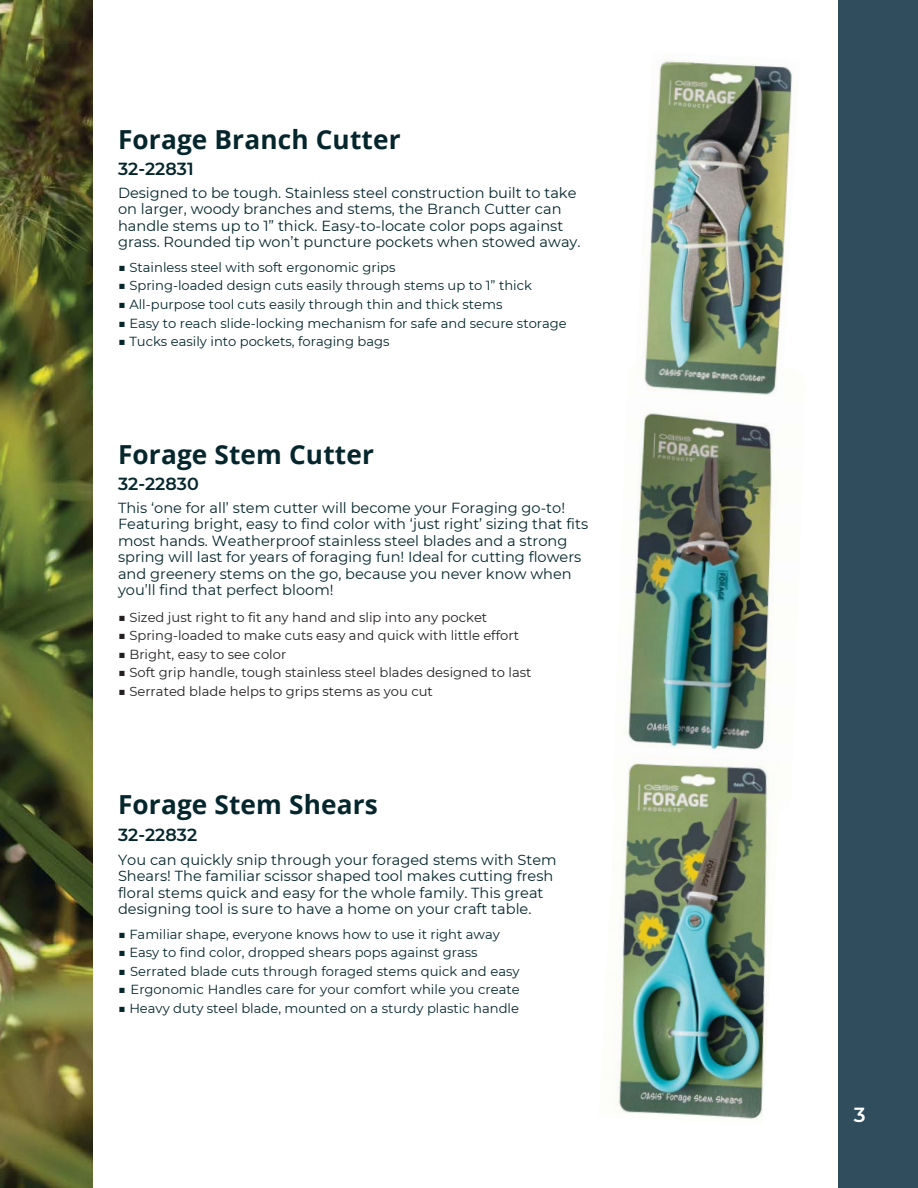
<style>
.page{position:relative;width:918px;height:1188px;background:#fff}
.page>*{position:absolute;margin:0;border:0;box-sizing:border-box;transform-origin:0 0}
.t1{font:700 26.25px "Open Sans";letter-spacing:.005em;color:#04262c}
.t2{font:600 20.4px "Montserrat";color:#fff}
.t3{font:600 17.55px "Montserrat";color:#04262c}
.t4{font:14.55px/16.4px "Montserrat";color:#04262c}
.t5{font:13.05px "Montserrat";color:#04262c}
.t6{font:13.05px "Montserrat";color:#231f20}
.s1{font-weight:800}
</style>
<div class="page">
<div style="left:838px;top:0;width:80px;height:1188px;background:#304d5d"></div>
<img style="left:0;top:0;width:93px;height:1188px">
<img style="left:625px;top:413px;width:149px;height:337px">
<img style="left:617px;top:761px;width:153px;height:358px">
<img style="left:644px;top:61px;width:153px;height:334px">
<p class="t1" style="left:118px;top:121px;width:284px">Forage Branch Cutter</p>
<p class="t3" style="left:118px;top:158px;width:77px">32-22831</p>
<p class="t4" style="left:118px;top:185px;width:464px">Designed to be tough. Stainless steel construction built to take on larger, woody branches and stems, the Branch Cutter can handle stems up to 1” thick. Easy-to-locate color pops against grass. Rounded tip won’t puncture pockets when stowed away.</p>
<p class="t5" style="left:118px;top:259px;width:279px"><span class="s1">■</span> Stainless steel with soft ergonomic grips</p>
<p class="t5" style="left:118px;top:278px;width:416px"><span class="s1">■</span> Spring-loaded design cuts easily through stems up to 1” thick</p>
<p class="t5" style="left:118px;top:296px;width:386px"><span class="s1">■</span> All-purpose tool cuts easily through thin and thick stems</p>
<p class="t5" style="left:118px;top:315px;width:450px"><span class="s1">■</span> Easy to reach slide-locking mechanism for safe and secure storage</p>
<p class="t5" style="left:118px;top:333px;width:273px"><span class="s1">■</span> Tucks easily into pockets, foraging bags</p>
<p class="t1" style="left:118px;top:436px;width:257px">Forage Stem Cutter</p>
<p class="t3" style="left:118px;top:473px;width:82px">32-22830</p>
<p class="t4" style="left:118px;top:500px;width:472px">This ‘one for all’ stem cutter will become your Foraging go-to!<br>Featuring bright, easy to find color with ‘just right’ sizing that fits most hands. Weatherproof stainless steel blades and a strong spring will last for years of foraging fun! Ideal for cutting flowers and greenery stems on the go, because you never know when you’ll find that perfect bloom!</p>
<p class="t6" style="left:118px;top:609px;width:371px"><span class="s1">■</span> Sized just right to fit any hand and slip into any pocket</p>
<p class="t6" style="left:118px;top:628px;width:403px"><span class="s1">■</span> Spring-loaded to make cuts easy and quick with little effort</p>
<p class="t6" style="left:118px;top:646px;width:170px"><span class="s1">■</span> Bright, easy to see color</p>
<p class="t6" style="left:118px;top:665px;width:415px"><span class="s1">■</span> Soft grip handle, tough stainless steel blades designed to last</p>
<p class="t6" style="left:118px;top:683px;width:316px"><span class="s1">■</span> Serrated blade helps to grips stems as you cut</p>
<p class="t1" style="left:118px;top:786px;width:261px">Forage Stem Shears</p>
<p class="t3" style="left:118px;top:824px;width:81px">32-22832</p>
<p class="t4" style="left:118px;top:851px;width:440px">You can quickly snip through your foraged stems with Stem Shears! The familiar scissor shaped tool makes cutting fresh floral stems quick and easy for the whole family. This great designing tool is sure to have a home on your craft table.</p>
<p class="t5" style="left:118px;top:926px;width:383px"><span class="s1">■</span> Familiar shape, everyone knows how to use it right away</p>
<p class="t5" style="left:118px;top:945px;width:361px"><span class="s1">■</span> Easy to find color, dropped shears pops against grass</p>
<p class="t5" style="left:118px;top:963px;width:403px"><span class="s1">■</span> Serrated blade cuts through foraged stems quick and easy</p>
<p class="t5" style="left:118px;top:982px;width:403px"><span class="s1">■</span> Ergonomic Handles care for your comfort while you create</p>
<p class="t5" style="left:118px;top:1000px;width:403px"><span class="s1">■</span> Heavy duty steel blade, mounted on a sturdy plastic handle</p>
<p class="t2" style="left:854px;top:1102px;width:13px">3</p>
</div>
